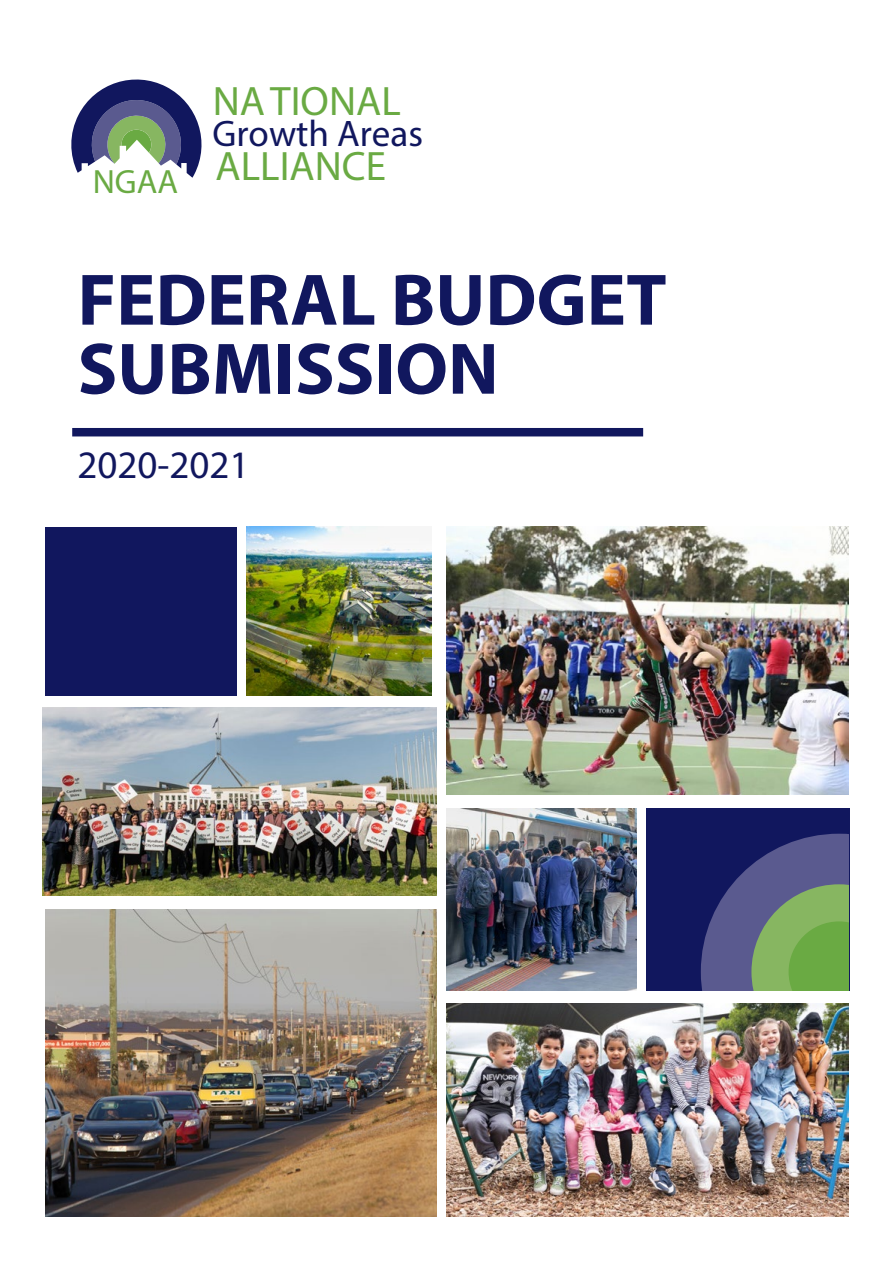
<style>
.page{position:relative;width:893px;height:1263px;background:#fff}
.page>*{position:absolute;margin:0;border:0;box-sizing:border-box;transform-origin:0 0}
.t1{font:700 73.5px/69px "Myriad Pro";color:#11175e}
.t2{font:41.25px "Myriad Pro";color:#6aaa43}
.t3{font:39px "Myriad Pro";color:#11175e}
.t4{font:37.05px "Myriad Pro";color:#11175e}
.t5{font:33.75px "Myriad Pro";color:#6aaa43}
</style>
<div class="page">
<div style="left:45px;top:527px;width:191px;height:168px;background:#11175e"></div>
<img style="left:446px;top:808px;width:190px;height:183px">
<img style="left:45px;top:909px;width:392px;height:308px">
<img style="left:43px;top:707px;width:394px;height:188px">
<img style="left:446px;top:527px;width:402px;height:267px">
<img style="left:446px;top:1004px;width:402px;height:213px">
<svg style="left:646px;top:808px;width:202px;height:183px;background:#3e4d69"></svg>
<img style="left:247px;top:527px;width:184px;height:168px">
<div style="left:72px;top:428px;width:571px;height:8px;background:#11175e"></div>
<svg style="left:71px;top:79px;width:131px;height:99px"></svg>
<p class="t5" style="left:93px;top:160px;width:87px">NGAA</p>
<p class="t2" style="left:213px;top:76px;width:190px">NATIONAL</p>
<p class="t4" style="left:213px;top:111px;width:212px">Growth Areas</p>
<p class="t2" style="left:216px;top:141px;width:172px">ALLIANCE</p>
<p class="t1" style="left:78px;top:263px;width:590px">FEDERAL BUDGET<br>SUBMISSION</p>
<p class="t3" style="left:78px;top:441px;width:174px">2020-2021</p>
</div>
